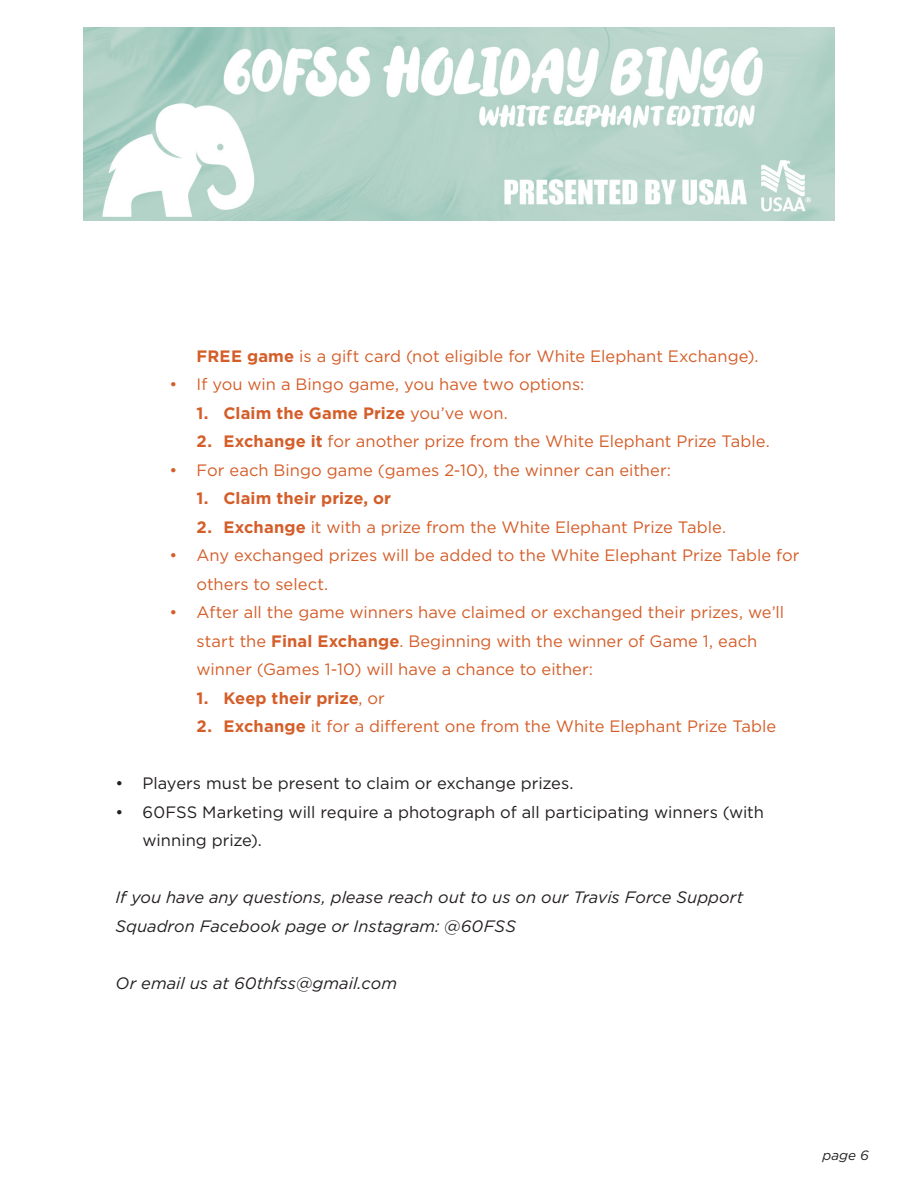
<style>
.page{position:relative;width:918px;height:1188px;background:#fff}
.page>*{position:absolute;margin:0;border:0;box-sizing:border-box;transform-origin:0 0}
.t1{font:16.5px/28.5px "Gotham";color:#d45e29}
.t2{font:italic 16.5px/28.5px "Gotham";color:#231f20}
.t3{font:16.5px/28.5px "Gotham";color:#231f20}
.t4{font:700 16.5px "Gotham";letter-spacing:.005em;color:#d45e29}
.t5{font:italic 13.5px "Gotham";color:#231f20}
.s1{font-weight:700}
.s2{font-weight:400}
</style>
<div class="page">
<img style="left:84px;top:27px;width:750px;height:194px">
<p class="t1" style="left:197px;top:341px;width:563px"><span class="s1">FREE game</span> is a gift card (not eligible for White Elephant Exchange).</p>
<p class="t1" style="left:170px;top:370px;width:416px">• If you win a Bingo game, you have two options:</p>
<p class="t4" style="left:197px;top:402px;width:313px">1. Claim the Game Prize <span class="s2">you’ve won.</span></p>
<p class="t1" style="left:197px;top:427px;width:575px"><span class="s1">2. Exchange it</span> for another prize from the White Elephant Prize Table.</p>
<p class="t1" style="left:170px;top:455px;width:503px">• For each Bingo game (games 2-10), the winner can either:</p>
<p class="t4" style="left:197px;top:487px;width:196px">1. Claim their prize, or</p>
<p class="t1" style="left:197px;top:512px;width:531px"><span class="s1">2. Exchange</span> it with a prize from the White Elephant Prize Table.</p>
<p class="t1" style="left:197px;top:541px;width:604px;text-indent:-27px">• Any exchanged prizes will be added to the White Elephant Prize Table for others to select.</p>
<p class="t1" style="left:197px;top:598px;width:589px;text-indent:-27px">• After all the game winners have claimed or exchanged their prizes, we’ll start the <span class="s1">Final Exchange</span>. Beginning with the winner of Game 1, each winner (Games 1-10) will have a chance to either:</p>
<p class="t4" style="left:197px;top:687px;width:190px">1. Keep their prize<span class="s2">, or</span></p>
<p class="t1" style="left:197px;top:712px;width:581px"><span class="s1">2. Exchange</span> it for a different one from the White Elephant Prize Table</p>
<p class="t3" style="left:116px;top:769px;width:460px">• Players must be present to claim or exchange prizes.</p>
<p class="t3" style="left:143px;top:797px;width:623px;text-indent:-27px">• 60FSS Marketing will require a photograph of all participating winners (with winning prize).  </p>
<p class="t2" style="left:116px;top:883px;width:629px">If you have any questions, please reach out to us on our Travis Force Support<br>Squadron Facebook page or Instagram: @60FSS</p>
<p class="t2" style="left:116px;top:968px;width:283px">Or email us at 60thfss@gmail.com</p>
<p class="t5" style="left:823px;top:1147px;width:48px">page 6</p>
</div>
